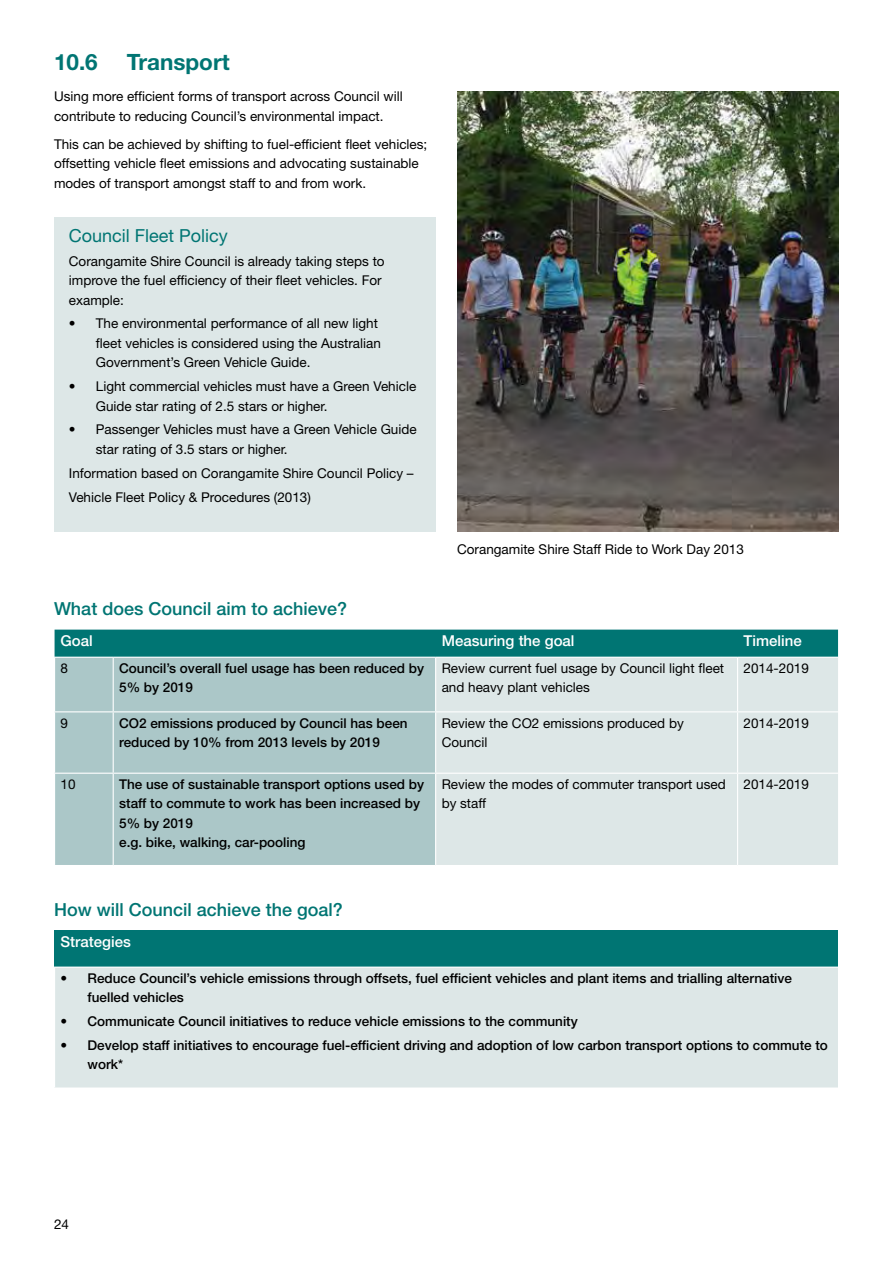
<style>
.page{position:relative;width:893px;height:1263px;background:#fff}
.page>*{position:absolute;margin:0;border:0;box-sizing:border-box;transform-origin:0 0}
.t1{font:700 22.5px "Helvetica Neue LT Std";color:#007573}
.t2{font:500 18px "Helvetica Neue LT Std";color:#007573}
.t3{font:18px "Helvetica Neue LT Std";color:#007573}
.t4{font:500 15px "Helvetica Neue LT Std";color:#fff}
.t5{font:13.5px/19.5px "Helvetica Neue LT Std";color:#000}
.t6{font:500 13.5px/19.5px "Helvetica Neue LT Std";color:#000}
</style>
<div class="page">
<div style="left:54px;top:217px;width:382px;height:315px;background:#dde7e7"></div>
<div style="left:55px;top:630px;width:783px;height:27px;background:#007573"></div>
<div style="left:55px;top:658px;width:380px;height:207px;background:#abc7c8"></div>
<div style="left:436px;top:658px;width:402px;height:207px;background:#dde7e7"></div>
<hr style="left:113px;top:658px;width:1px;height:53px;background:#fff">
<hr style="left:54px;top:711px;width:59px;height:1px;background:#fff">
<hr style="left:113px;top:711px;width:323px;height:1px;background:#fff">
<hr style="left:113px;top:712px;width:1px;height:61px;background:#fff">
<hr style="left:436px;top:711px;width:302px;height:1px;background:#fff">
<hr style="left:54px;top:773px;width:59px;height:1px;background:#fff">
<hr style="left:113px;top:773px;width:323px;height:1px;background:#fff">
<hr style="left:113px;top:774px;width:1px;height:91px;background:#fff">
<hr style="left:436px;top:773px;width:302px;height:1px;background:#fff">
<hr style="left:737px;top:658px;width:1px;height:53px;background:#fff">
<hr style="left:738px;top:711px;width:100px;height:1px;background:#fff">
<hr style="left:737px;top:712px;width:1px;height:61px;background:#fff">
<hr style="left:738px;top:773px;width:100px;height:1px;background:#fff">
<hr style="left:737px;top:774px;width:1px;height:91px;background:#fff">
<div style="left:55px;top:930px;width:783px;height:37px;background:#007573"></div>
<div style="left:55px;top:967px;width:783px;height:121px;background:#dde7e7"></div>
<hr style="left:54px;top:966px;width:784px;height:2px;background:#fff">
<hr style="left:54px;top:1087px;width:784px;height:2px;background:#fff">
<img style="left:457px;top:92px;width:382px;height:440px">
<h1 class="t1" style="left:54px;top:48px;width:45px">10.6</h1>
<h1 class="t1" style="left:127px;top:48px;width:104px">Transport</h1>
<p class="t5" style="left:54px;top:87px;width:350px">Using more efficient forms of transport across Council will contribute to reducing Council’s environmental impact.</p>
<p class="t5" style="left:54px;top:134px;width:375px">This can be achieved by shifting to fuel-efficient fleet vehicles; offsetting vehicle fleet emissions and advocating sustainable modes of transport amongst staff to and from work.</p>
<h2 class="t3" style="left:69px;top:225px;width:160px">Council Fleet Policy</h2>
<p class="t5" style="left:69px;top:251px;width:317px">Corangamite Shire Council is already taking steps to improve the fuel efficiency of their fleet vehicles. For example:</p>
<p class="t5" style="left:96px;top:314px;width:287px;text-indent:-27px">• The environmental performance of all new light fleet vehicles is considered using the Australian<br>Government’s Green Vehicle Guide.</p>
<p class="t5" style="left:96px;top:376px;width:322px;text-indent:-27px">• Light commercial vehicles must have a Green Vehicle<br>Guide star rating of 2.5 stars or higher.</p>
<p class="t5" style="left:96px;top:420px;width:322px;text-indent:-27px">• Passenger Vehicles must have a Green Vehicle Guide star rating of 3.5 stars or higher.</p>
<p class="t5" style="left:69px;top:461px;width:346px;line-height:24px">Information based on Corangamite Shire Council Policy –<br>Vehicle Fleet Policy &amp; Procedures (2013)</p>
<h2 class="t2" style="left:54px;top:598px;width:295px">What does Council aim to achieve?</h2>
<p class="t5" style="left:457px;top:539px;width:288px">Corangamite Shire Staff Ride to Work Day 2013</p>
<p class="t4" style="left:61px;top:632px;width:34px">Goal</p>
<p class="t4" style="left:442px;top:632px;width:134px">Measuring the goal</p>
<p class="t4" style="left:744px;top:632px;width:60px">Timeline</p>
<p class="t5" style="left:61px;top:658px;width:9px">8</p>
<p class="t6" style="left:119px;top:658px;width:306px">Council’s overall fuel usage has been reduced by<br>5% by 2019</p>
<p class="t5" style="left:442px;top:658px;width:284px">Review current fuel usage by Council light fleet and heavy plant vehicles</p>
<p class="t5" style="left:744px;top:658px;width:67px">2014-2019</p>
<p class="t5" style="left:61px;top:713px;width:9px">9</p>
<p class="t6" style="left:119px;top:713px;width:290px">CO2 emissions produced by Council has been reduced by 10% from 2013 levels by 2019</p>
<p class="t5" style="left:442px;top:713px;width:244px">Review the CO2 emissions produced by<br>Council</p>
<p class="t5" style="left:744px;top:713px;width:67px">2014-2019</p>
<p class="t5" style="left:61px;top:774px;width:17px">10</p>
<p class="t6" style="left:119px;top:774px;width:306px">The use of sustainable transport options used by staff to commute to work has been increased by 5% by 2019<br>e.g. bike, walking, car-pooling</p>
<p class="t5" style="left:442px;top:774px;width:286px">Review the modes of commuter transport used by staff</p>
<p class="t5" style="left:744px;top:774px;width:67px">2014-2019</p>
<h2 class="t2" style="left:54px;top:899px;width:290px">How will Council achieve the goal?</h2>
<p class="t4" style="left:61px;top:933px;width:72px">Strategies</p>
<p class="t6" style="left:88px;top:968px;width:706px;text-indent:-27px">• Reduce Council’s vehicle emissions through offsets, fuel efficient vehicles and plant items and trialling alternative fuelled vehicles</p>
<p class="t6" style="left:61px;top:1011px;width:519px">• Communicate Council initiatives to reduce vehicle emissions to the community</p>
<p class="t6" style="left:88px;top:1035px;width:742px;text-indent:-27px">• Develop staff initiatives to encourage fuel-efficient driving and adoption of low carbon transport options to commute to work*</p>
<p class="t5" style="left:54px;top:1214px;width:17px">24</p>
</div>
